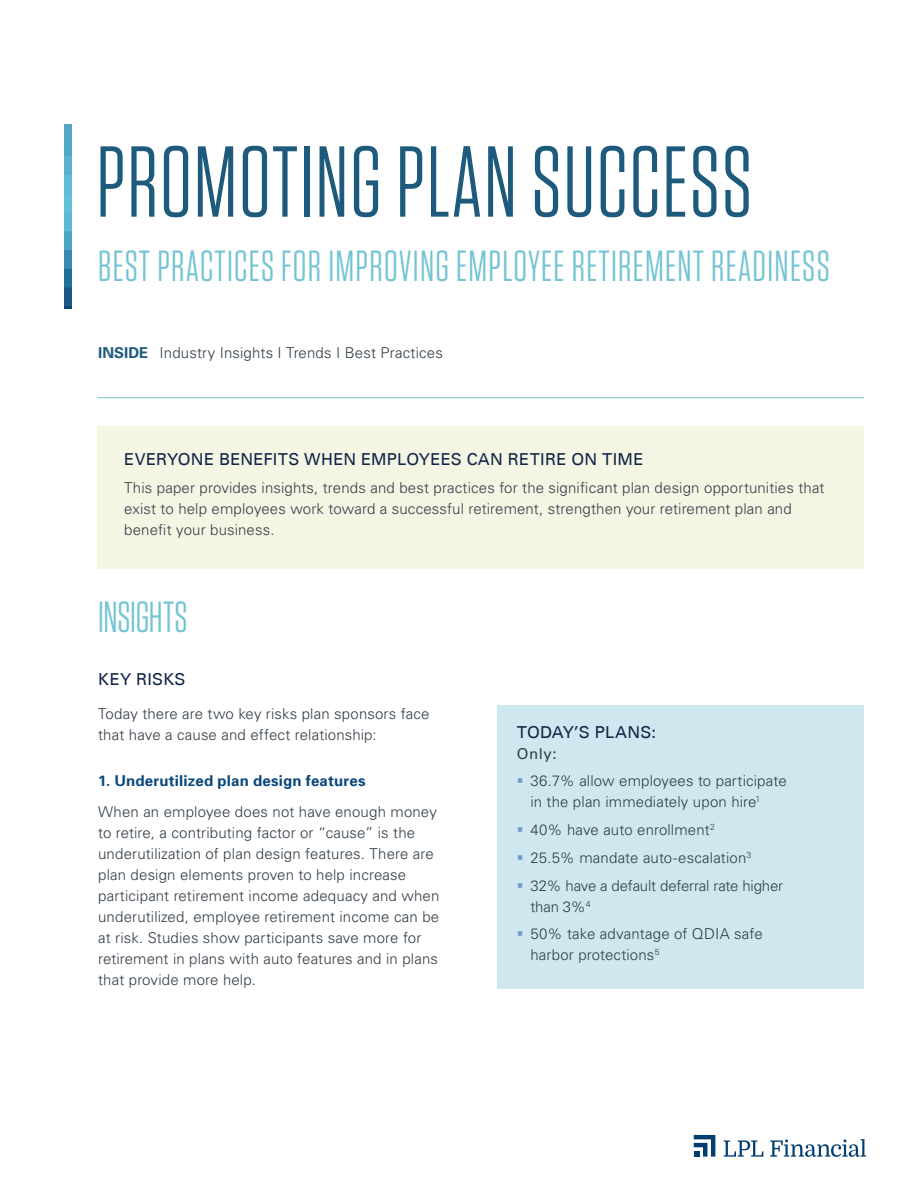
<style>
.page{position:relative;width:918px;height:1188px;background:#fff}
.page>*{position:absolute;margin:0;border:0;box-sizing:border-box;transform-origin:0 0}
.t1{font:100.5px "Tungsten Narrow";letter-spacing:.02em;color:#1d5a7c}
.Section_Header_-_cap{font:43.5px "Tungsten Narrow";letter-spacing:.03em;color:#74c4d4}
.Section_Header_-_cap-2{font:43.5px "Tungsten Narrow";letter-spacing:-.005em;color:#74c4d4}
._2_Subhead{font:16.5px "Univers LT";letter-spacing:.015em;color:#122649}
._4_Body_Text{font:300 15px/21px "Univers";letter-spacing:.01em;color:#323d47}
._3_Intro_text{font:300 15px "Univers";letter-spacing:.01em;color:#323d47}
._4_Body_Text-2{font:300 15px/21px "Univers";letter-spacing:-.01em;color:#323d47}
.Sub-head_bold_upper{font:700 15px "Univers";letter-spacing:.015em;color:#0a487d}
._7_Bullet_text{font:15px "Univers";color:#323d47}
.s1{font-weight:700;color:#1d5a7c}
</style>
<div class="page">
<svg style="left:694px;top:1135px;width:21px;height:22px"></svg>
<svg style="left:724px;top:1140px;width:39px;height:17px"></svg>
<svg style="left:770px;top:1139px;width:96px;height:18px"></svg>
<hr style="left:97px;top:397px;width:767px;height:1px;background:#74c4d4">
<img style="left:65px;top:125px;width:6px;height:184px">
<div style="left:97px;top:426px;width:767px;height:143px;background:#f5f5e4"></div>
<div style="left:497px;top:705px;width:366px;height:284px;background:#cfe8ef"></div>
<p class="t1" style="left:97px;top:132px;width:657px">PROMOTING PLAN SUCCESS</p>
<p class="Section_Header_-_cap" style="left:98px;top:245px;width:733px">BEST PRACTICES FOR IMPROVING EMPLOYEE RETIREMENT READINESS</p>
<p class="_3_Intro_text" style="left:98px;top:344px;width:346px"><span class="s1">INSIDE</span> Industry Insights I Trends I Best Practices</p>
<p class="_2_Subhead" style="left:124px;top:450px;width:521px">EVERYONE BENEFITS WHEN EMPLOYEES CAN RETIRE ON TIME</p>
<p class="_4_Body_Text" style="left:124px;top:477px;width:702px">This paper provides insights, trends and best practices for the significant plan design opportunities that exist to help employees work toward a successful retirement, strengthen your retirement plan and benefit your business.</p>
<p class="Section_Header_-_cap-2" style="left:98px;top:595px;width:91px">INSIGHTS</p>
<p class="_2_Subhead" style="left:98px;top:669px;width:89px">KEY RISKS</p>
<p class="_4_Body_Text" style="left:98px;top:703px;width:333px">Today there are two key risks plan sponsors face that have a cause and effect relationship:</p>
<p class="Sub-head_bold_upper" style="left:98px;top:771px;width:269px">1. Underutilized plan design features</p>
<p class="_4_Body_Text" style="left:98px;top:801px;width:343px">When an employee does not have enough money to retire, a contributing factor or “cause” is the underutilization of plan design features. There are plan design elements proven to help increase participant retirement income adequacy and when underutilized, employee retirement income can be at risk. Studies show participants save more for retirement in plans with auto features and in plans that provide more help.</p>
<p class="_2_Subhead" style="left:517px;top:722px;width:141px">TODAY’S PLANS:</p>
<p class="_7_Bullet_text" style="left:517px;top:744px;width:41px">Only:</p>
<p class="_4_Body_Text" style="left:530px;top:770px;width:258px">36.7% allow employees to participate in the plan immediately upon hire<sup>1</sup></p>
<p class="_4_Body_Text" style="left:530px;top:819px;width:186px">40% have auto enrollment<sup>2</sup></p>
<p class="_4_Body_Text" style="left:530px;top:847px;width:223px">25.5% mandate auto-escalation<sup>3</sup></p>
<p class="_4_Body_Text-2" style="left:530px;top:874px;width:254px">32% have a default deferral rate higher than 3%<sup>4</sup></p>
<p class="_4_Body_Text" style="left:530px;top:923px;width:234px">50% take advantage of QDIA safe harbor protections<sup>5</sup></p>
</div>
